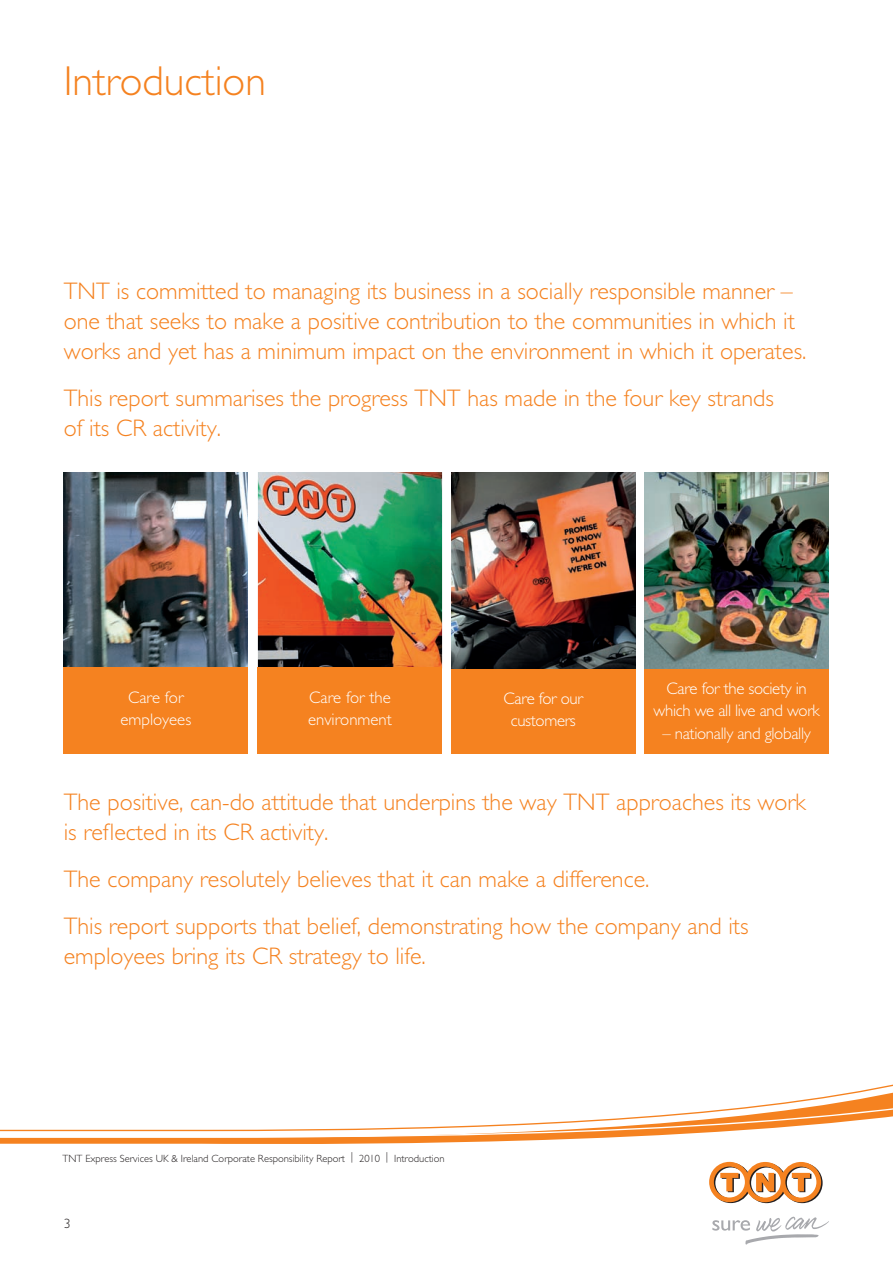
<style>
.page{position:relative;width:893px;height:1263px;background:#fff}
.page>*{position:absolute;margin:0;border:0;box-sizing:border-box;transform-origin:0 0}
.t1{font:300 42px "Gill Sans";color:#f58220}
.t2{font:300 24px/30px "Gill Sans";color:#f58220}
.t3{font:300 16.8px/22.4px "Gill Sans";letter-spacing:-.02em;color:#fff;text-align:center}
.t4{font:300 16.8px/22.4px "Gill Sans";color:#fff;text-align:center}
.t5{font:300 13.5px "Gill Sans";color:#231f20}
.t6{font:300 10.5px "Gill Sans";color:#231f20}
</style>
<div class="page">
<svg style="left:712px;top:1217px;width:117px;height:27px"></svg>
<svg style="left:709px;top:1162px;width:114px;height:41px"></svg>
<svg style="left:0;top:1137px;width:619px;height:6px;background:#f69c4e"></svg>
<svg style="left:0;top:1084px;width:893px;height:53px"></svg>
<img style="left:258px;top:472px;width:184px;height:195px">
<img style="left:64px;top:472px;width:184px;height:195px">
<div style="left:451px;top:667px;width:184px;height:86px;background:#f58220"></div>
<div style="left:644px;top:667px;width:185px;height:86px;background:#f58220"></div>
<div style="left:258px;top:667px;width:184px;height:86px;background:#f58220"></div>
<div style="left:64px;top:667px;width:184px;height:86px;background:#f58220"></div>
<img style="left:451px;top:472px;width:184px;height:196px">
<img style="left:644px;top:472px;width:185px;height:196px">
<h1 class="t1" style="left:64px;top:58px;width:204px">Introduction</h1>
<p class="t2" style="left:64px;top:276px;width:744px">TNT is committed to managing its business in a socially responsible manner – one that seeks to make a positive contribution to the communities in which it works and yet has a minimum impact on the environment in which it operates.</p>
<p class="t2" style="left:64px;top:383px;width:712px">This report summarises the progress TNT has made in the four key strands of its CR activity.</p>
<p class="t4" style="left:120px;top:686px;width:72px">Care for employees</p>
<p class="t4" style="left:308px;top:686px;width:85px;text-align:left">Care for the environment</p>
<p class="t3" style="left:504px;top:687px;width:81px">Care for our customers</p>
<p class="t3" style="left:653px;top:677px;width:168px">Care for the society in which we all live and work</p>
<p class="t3" style="left:662px;top:722px;width:150px">– nationally and globally</p>
<p class="t2" style="left:64px;top:787px;width:743px">The positive, can-do attitude that underpins the way TNT approaches its work is reflected in its CR activity.</p>
<p class="t2" style="left:64px;top:856px;width:686px;line-height:47px">The company resolutely believes that it can make a difference.<br>This report supports that belief, demonstrating how the company and its</p>
<p class="t2" style="left:64px;top:941px;width:364px">employees bring its CR strategy to life.</p>
<p class="t6" style="left:62px;top:1152px;width:384px">TNT Express Services UK &amp; Ireland Corporate Responsibility Report | 2010 | Introduction</p>
<p class="t5" style="left:64px;top:1216px;width:8px">3</p>
</div>
